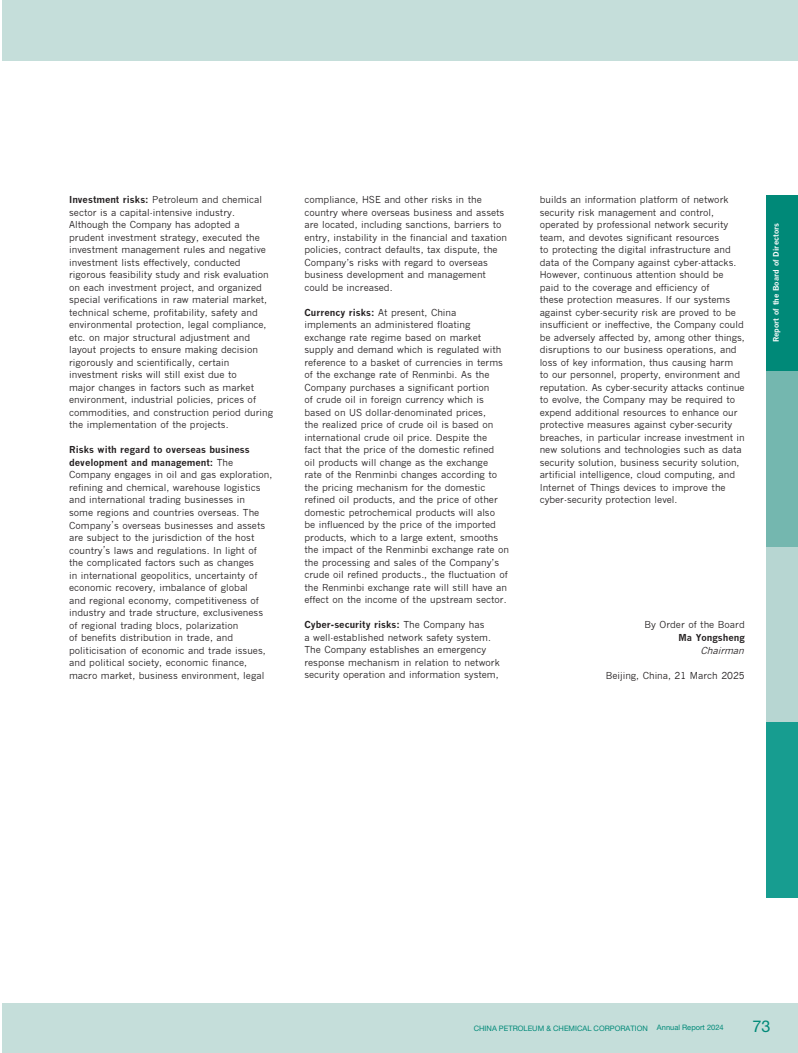
<style>
.page{position:relative;width:798px;height:1053px;background:#fff}
.page>*{position:absolute;margin:0;border:0;box-sizing:border-box;transform-origin:0 0}
.t1{font:16.25px "Helvetica Neue LT Std";color:#008978}
.t2{font:9.38px/12.5px "News Gothic";color:#231f20}
.t3{font:700 9.38px "News Gothic";color:#231f20}
.t4{font:italic 9.38px "News Gothic";color:#231f20}
.t5{font:7.5px "Helvetica Neue LT Std";color:#008978}
.t6{font:700 7.5px "News Gothic";color:#fff}
.s1{font-weight:700}
</style>
<div class="page">
<div style="left:2px;top:1003px;width:795px;height:49px;background:#c5deda"></div>
<div style="left:765px;top:195px;width:32px;height:176px;background:#008978"></div>
<div style="left:765px;top:546px;width:32px;height:176px;background:#b7d6d2"></div>
<div style="left:765px;top:371px;width:32px;height:175px;background:#74b7af"></div>
<div style="left:765px;top:722px;width:32px;height:176px;background:#179d90"></div>
<div style="left:2px;top:0;width:795px;height:61px;background:#c5deda"></div>
<p class="t2" style="left:69px;top:194px;width:205px"><span class="s1">Investment risks:</span> Petroleum and chemical sector is a capital-intensive industry.<br>Although the Company has adopted a prudent investment strategy, executed the investment management rules and negative investment lists effectively, conducted rigorous feasibility study and risk evaluation on each investment project, and organized special verifications in raw material market, technical scheme, profitability, safety and environmental protection, legal compliance, etc. on major structural adjustment and layout projects to ensure making decision rigorously and scientifically, certain investment risks will still exist due to<br>major changes in factors such as market environment, industrial policies, prices of commodities, and construction period during the implementation of the projects.</p>
<p class="t2" style="left:69px;top:444px;width:204px"><span class="s1">Risks with regard to overseas business development and management:</span> The Company engages in oil and gas exploration, refining and chemical, warehouse logistics and international trading businesses in<br>some regions and countries overseas. The Company’s overseas businesses and assets are subject to the jurisdiction of the host country’s laws and regulations. In light of the complicated factors such as changes<br>in international geopolitics, uncertainty of economic recovery, imbalance of global<br>and regional economy, competitiveness of industry and trade structure, exclusiveness of regional trading blocs, polarization<br>of benefits distribution in trade, and politicisation of economic and trade issues, and political society, economic finance, macro market, business environment, legal</p>
<p class="t2" style="left:304px;top:194px;width:204px">compliance, HSE and other risks in the country where overseas business and assets are located, including sanctions, barriers to entry, instability in the financial and taxation policies, contract defaults, tax dispute, the Company’s risks with regard to overseas business development and management could be increased.</p>
<p class="t2" style="left:304px;top:306px;width:206px"><span class="s1">Currency risks:</span> At present, China implements an administered floating exchange rate regime based on market supply and demand which is regulated with reference to a basket of currencies in terms of the exchange rate of Renminbi. As the Company purchases a significant portion<br>of crude oil in foreign currency which is based on US dollar-denominated prices,<br>the realized price of crude oil is based on international crude oil price. Despite the<br>fact that the price of the domestic refined<br>oil products will change as the exchange<br>rate of the Renminbi changes according to the pricing mechanism for the domestic refined oil products, and the price of other domestic petrochemical products will also<br>be influenced by the price of the imported products, which to a large extent, smooths the impact of the Renminbi exchange rate on the processing and sales of the Company’s crude oil refined products., the fluctuation of the Renminbi exchange rate will still have an effect on the income of the upstream sector.</p>
<p class="t2" style="left:304px;top:618px;width:197px"><span class="s1">Cyber-security risks:</span> The Company has<br>a well-established network safety system.<br>The Company establishes an emergency response mechanism in relation to network security operation and information system,</p>
<p class="t2" style="left:539px;top:193px;width:207px">builds an information platform of network security risk management and control, operated by professional network security team, and devotes significant resources<br>to protecting the digital infrastructure and data of the Company against cyber-attacks.<br>However, continuous attention should be paid to the coverage and efficiency of<br>these protection measures. If our systems against cyber-security risk are proved to be insufficient or ineffective, the Company could be adversely affected by, among other things, disruptions to our business operations, and loss of key information, thus causing harm<br>to our personnel, property, environment and reputation. As cyber-security attacks continue to evolve, the Company may be required to expend additional resources to enhance our protective measures against cyber-security breaches, in particular increase investment in new solutions and technologies such as data security solution, business security solution, artificial intelligence, cloud computing, and Internet of Things devices to improve the cyber-security protection level.</p>
<p class="t6" style="left:771px;top:342px;width:121px;rotate:-90deg">Report of the Board of Directors</p>
<p class="t2" style="left:644px;top:618px;width:102px">By Order of the Board</p>
<p class="t3" style="left:678px;top:631px;width:68px">Ma Yongsheng</p>
<p class="t4" style="left:700px;top:644px;width:48px">Chairman</p>
<p class="t2" style="left:605px;top:669px;width:140px">Beijing, China, 21 March 2025</p>
<p class="t5" style="left:473px;top:1023px;width:251px">CHINA PETROLEUM &amp; CHEMICAL CORPORATION Annual Report 2024</p>
<h1 class="t1" style="left:752px;top:1016px;width:20px">73</h1>
</div>
